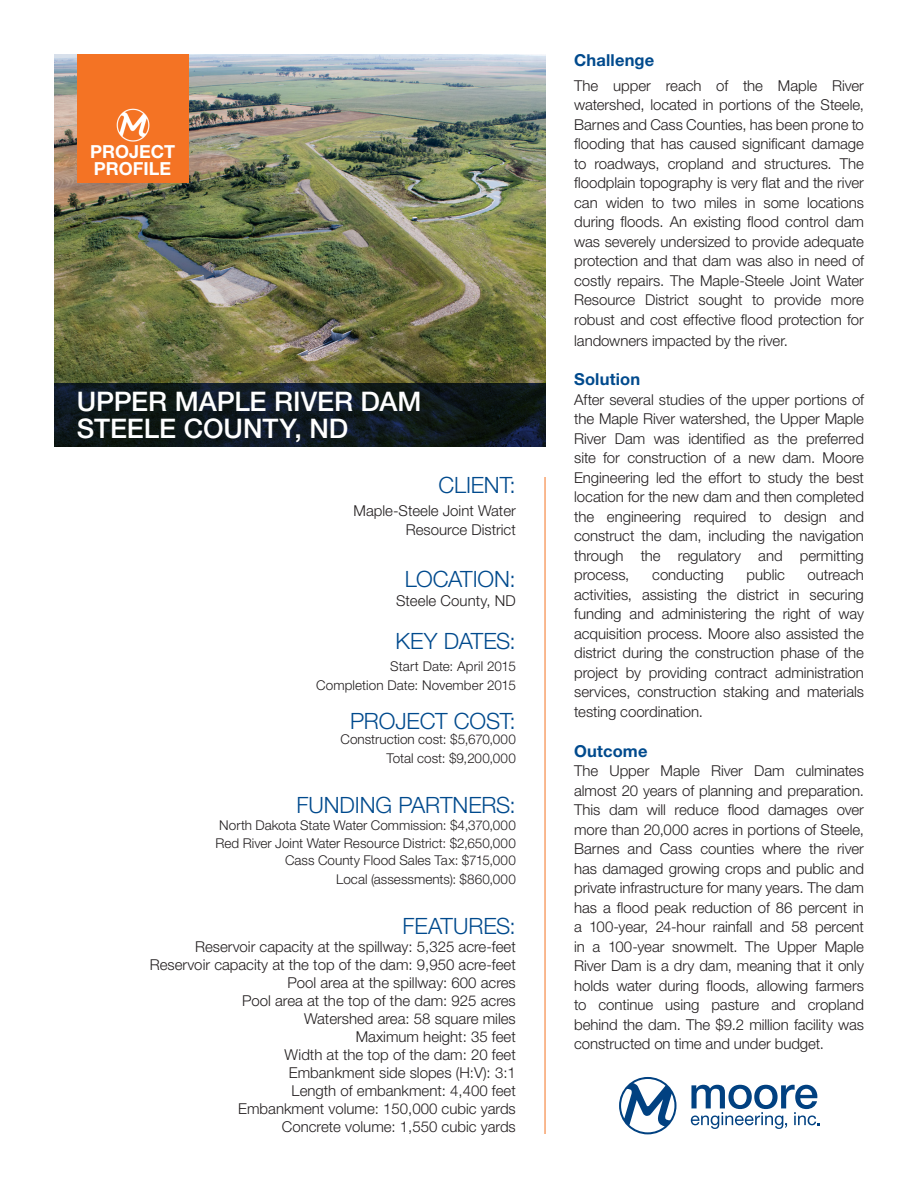
<style>
.page{position:relative;width:918px;height:1188px;background:#fff}
.page>*{position:absolute;margin:0;border:0;box-sizing:border-box;transform-origin:0 0}
.Sidbar_bold{font:500 27px/27px "Helvetica Neue LT Pro";color:#fff}
.Body_Paragraph{font:300 22.5px "Helvetica Neue LT Pro";letter-spacing:-.005em;color:#004a8d}
.Sidbar_bold-2{font:300 22.5px "Helvetica Neue LT Pro";letter-spacing:-.005em;color:#004a8d}
.t1{font:700 18px "Helvetica Neue LT Pro";color:#fff}
.Paragraph_Style_1{font:700 16.5px "Helvetica Neue LT Pro";letter-spacing:.01em;color:#004a8d}
.Sidbar_bold-3{font:700 16.5px "Helvetica Neue LT Pro";letter-spacing:.01em;color:#004a8d}
.Body{font:300 15px/19.5px "Helvetica Neue LT Pro";letter-spacing:-.005em;color:#231f20;text-align:justify}
.Body_Paragraph-2{font:300 15px/18px "Helvetica Neue LT Pro";color:#231f20;text-align:right}
.Sidbar_bold-4{font:300 15px "Helvetica Neue LT Pro";letter-spacing:.005em;color:#231f20}
.Body_Paragraph-3{font:300 13.5px/17.2px "Helvetica Neue LT Pro";color:#231f20;text-align:right}
.Sidbar_bold-5{font:300 13.5px/18.8px "Helvetica Neue LT Pro";letter-spacing:.01em;color:#231f20;text-align:right}
</style>
<div class="page">
<hr style="left:545px;top:477px;width:1px;height:657px;background:#f47323">
<img style="left:54px;top:54px;width:491px;height:329px">
<svg style="left:691px;top:1085px;width:128px;height:44px"></svg>
<svg style="left:619px;top:1077px;width:57px;height:57px"></svg>
<svg style="left:54px;top:383px;width:491px;height:64px;background:#0e181e"></svg>
<div style="left:77px;top:54px;width:111px;height:129px;background:#f47324"></div>
<img style="left:116px;top:108px;width:34px;height:34px">
<p class="t1" style="left:90px;top:140px;width:87px">PROJECT</p>
<p class="t1" style="left:94px;top:157px;width:79px">PROFILE</p>
<p class="Sidbar_bold" style="left:77px;top:388px;width:346px">UPPER MAPLE RIVER DAM<br>STEELE COUNTY, ND</p>
<p class="Sidbar_bold-2" style="left:438px;top:471px;width:79px">CLIENT:</p>
<p class="Body_Paragraph-2" style="left:354px;top:501px;width:164px;line-height:18.8px">Maple-Steele Joint Water<br>Resource District</p>
<p class="Sidbar_bold-2" style="left:405px;top:565px;width:112px">LOCATION:</p>
<p class="Sidbar_bold-4" style="left:396px;top:591px;width:121px">Steele County, ND</p>
<p class="Sidbar_bold-2" style="left:395px;top:628px;width:122px">KEY DATES:</p>
<p class="Sidbar_bold-5" style="left:316px;top:657px;width:201px">Start Date: April 2015<br>Completion Date: November 2015</p>
<p class="Body_Paragraph" style="left:350px;top:707px;width:167px">PROJECT COST:</p>
<p class="Body_Paragraph-3" style="left:340px;top:730px;width:177px;line-height:18.8px">Construction cost: $5,670,000<br>Total cost: $9,200,000</p>
<p class="Body_Paragraph" style="left:297px;top:791px;width:221px">FUNDING PARTNERS:</p>
<p class="Body_Paragraph-3" style="left:216px;top:817px;width:302px">North Dakota State Water Commission: $4,370,000<br>Red River Joint Water Resource District: $2,650,000<br>Cass County Flood Sales Tax: $715,000</p>
<p class="Body_Paragraph-3" style="left:336px;top:870px;width:181px">Local (assessments): $860,000</p>
<p class="Body_Paragraph" style="left:403px;top:912px;width:115px">FEATURES:</p>
<p class="Body_Paragraph-2" style="left:150px;top:937px;width:367px">Reservoir capacity at the spillway: 5,325 acre-feet Reservoir capacity at the top of the dam: 9,950 acre-feet Pool area at the spillway: 600 acres<br>Pool area at the top of the dam: 925 acres<br>Watershed area: 58 square miles<br>Maximum height: 35 feet<br>Width at the top of the dam: 20 feet<br>Embankment side slopes (H:V): 3:1<br>Length of embankment: 4,400 feet<br>Embankment volume: 150,000 cubic yards<br>Concrete volume: 1,550 cubic yards</p>
<p class="Sidbar_bold-3" style="left:574px;top:49px;width:82px">Challenge</p>
<p class="Body" style="left:574px;top:75px;width:291px">The upper reach of the Maple River watershed, located in portions of the Steele, Barnes and Cass Counties, has been prone to flooding that has caused significant damage to roadways, cropland and structures. The floodplain topography is very flat and the river can widen to two miles in some locations during floods. An existing flood control dam was severely undersized to provide adequate protection and that dam was also in need of costly repairs. The Maple-Steele Joint Water Resource District sought to provide more robust and cost effective flood protection for</p>
<p class="Body" style="left:574px;top:330px;width:215px">landowners impacted by the river.</p>
<p class="Paragraph_Style_1" style="left:574px;top:369px;width:68px">Solution</p>
<p class="Body" style="left:574px;top:390px;width:291px">After several studies of the upper portions of the Maple River watershed, the Upper Maple River Dam was identified as the preferred site for construction of a new dam. Moore Engineering led the effort to study the best location for the new dam and then completed the engineering required to design and construct the dam, including the navigation through the regulatory and permitting process,</p>
<p class="Body" style="left:574px;top:565px;width:291px;text-indent:233px">outreach activities, assisting the district in securing funding and administering the right of way acquisition process. Moore also assisted the district during the construction phase of the project by providing contract administration services, construction staking and materials testing coordination.</p>
<p class="Paragraph_Style_1" style="left:574px;top:740px;width:75px">Outcome</p>
<p class="Body" style="left:574px;top:761px;width:291px">The Upper Maple River Dam culminates almost 20 years of planning and preparation.<br>This dam will reduce flood damages over more than 20,000 acres in portions of Steele, Barnes and Cass counties where the river has damaged growing crops and public and private infrastructure for many years. The dam has a flood peak reduction of 86 percent in a 100-year, 24-hour rainfall and 58 percent in a 100-year snowmelt. The Upper Maple River Dam is a dry dam, meaning that it only holds water during floods, allowing farmers to continue using pasture and cropland behind the dam. The $9.2 million facility was constructed on time and under budget.</p>
<p class="Body" style="left:652px;top:565px;width:73px">conducting</p>
<p class="Body" style="left:747px;top:565px;width:40px">public</p>
</div>
